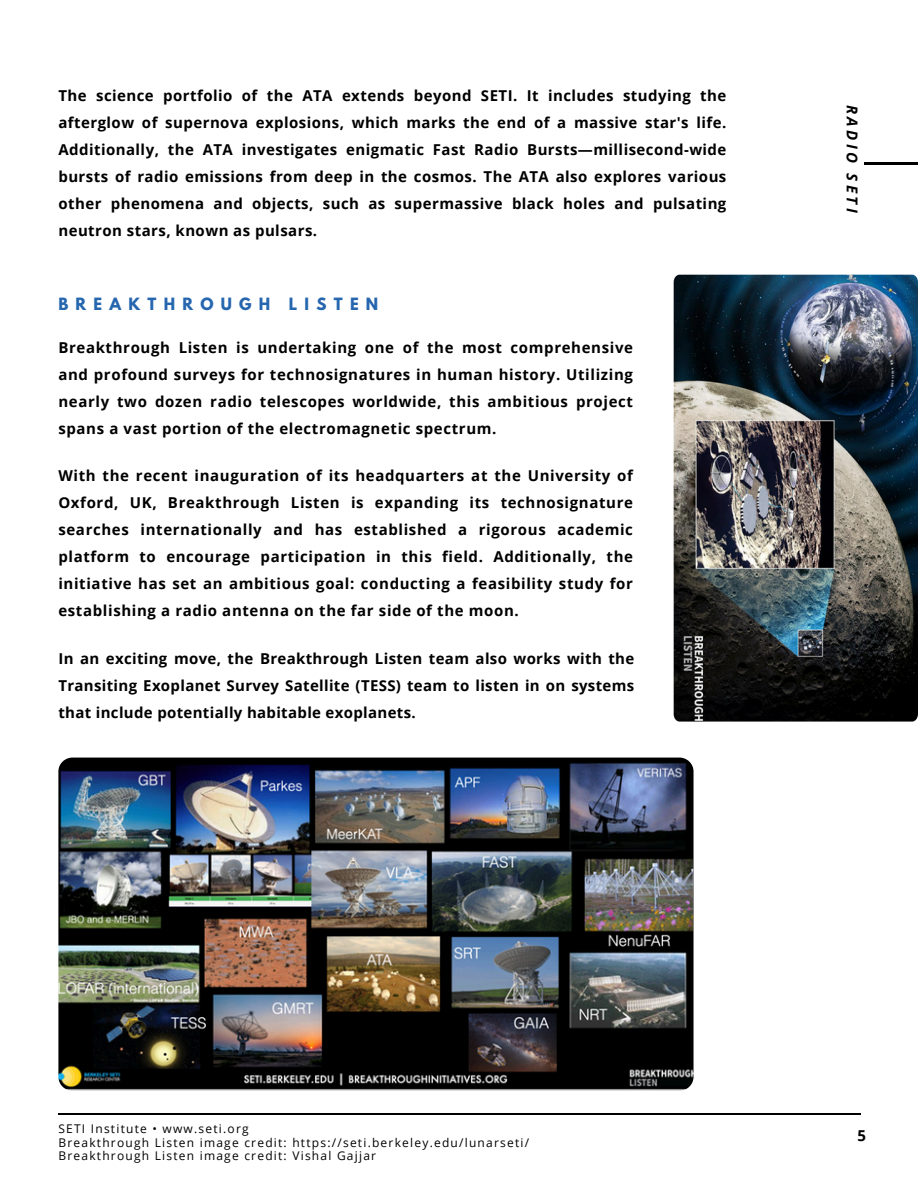
<style>
.page{position:relative;width:918px;height:1188px;background:#fff}
.page>*{position:absolute;margin:0;border:0;box-sizing:border-box;transform-origin:0 0}
.t1{font:700 15px/27px "Open Sans";letter-spacing:.035em;color:#000;text-align:justify}
.t2{font:700 15px "League Spartan";letter-spacing:.485em;color:#2666af}
.t3{font:italic 700 15px "Open Sans";color:#000}
.t4{font:12px/13.5px "Open Sans";letter-spacing:.1em;color:#000}
</style>
<div class="page">
<hr style="left:58px;top:1113px;width:803px;height:2px;background:#000">
<hr style="left:864px;top:162px;width:54px;height:2px;background:#000">
<img style="left:674px;top:275px;width:244px;height:447px">
<img style="left:58px;top:758px;width:635px;height:333px;border-radius:14px">
<p class="t1" style="left:58px;top:82px;width:670px">The science portfolio of the ATA extends beyond SETI. It includes studying the afterglow of supernova explosions, which marks the end of a massive star's life.<br>Additionally, the ATA investigates enigmatic Fast Radio Bursts—millisecond-wide bursts of radio emissions from deep in the cosmos. The ATA also explores various other phenomena and objects, such as supermassive black holes and pulsating neutron stars, known as pulsars.</p>
<p class="t2" style="left:58px;top:296px;width:321px">BREAKTHROUGH LISTEN</p>
<p class="t1" style="left:58px;top:334px;width:576px">Breakthrough Listen is undertaking one of the most comprehensive and profound surveys for technosignatures in human history. Utilizing nearly two dozen radio telescopes worldwide, this ambitious project spans a vast portion of the electromagnetic spectrum.</p>
<p class="t1" style="left:58px;top:462px;width:576px">With the recent inauguration of its headquarters at the University of Oxford, UK, Breakthrough Listen is expanding its technosignature searches internationally and has established a rigorous academic platform to encourage participation in this field. Additionally, the initiative has set an ambitious goal: conducting a feasibility study for establishing a radio antenna on the far side of the moon.</p>
<p class="t1" style="left:58px;top:645px;width:577px">In an exciting move, the Breakthrough Listen team also works with the Transiting Exoplanet Survey Satellite (TESS) team to listen in on systems that include potentially habitable exoplanets.</p>
<p class="t3" style="left:863px;top:105px;width:109px;rotate:90deg">RADIO SETI</p>
<p class="t4" style="left:58px;top:1122px;width:472px">SETI Institute • www.seti.org<br>Breakthrough Listen image credit: https://seti.berkeley.edu/lunarseti/<br>Breakthrough Listen image credit: Vishal Gajjar</p>
<p class="t1" style="left:858px;top:1121px;width:10px">5</p>
</div>
